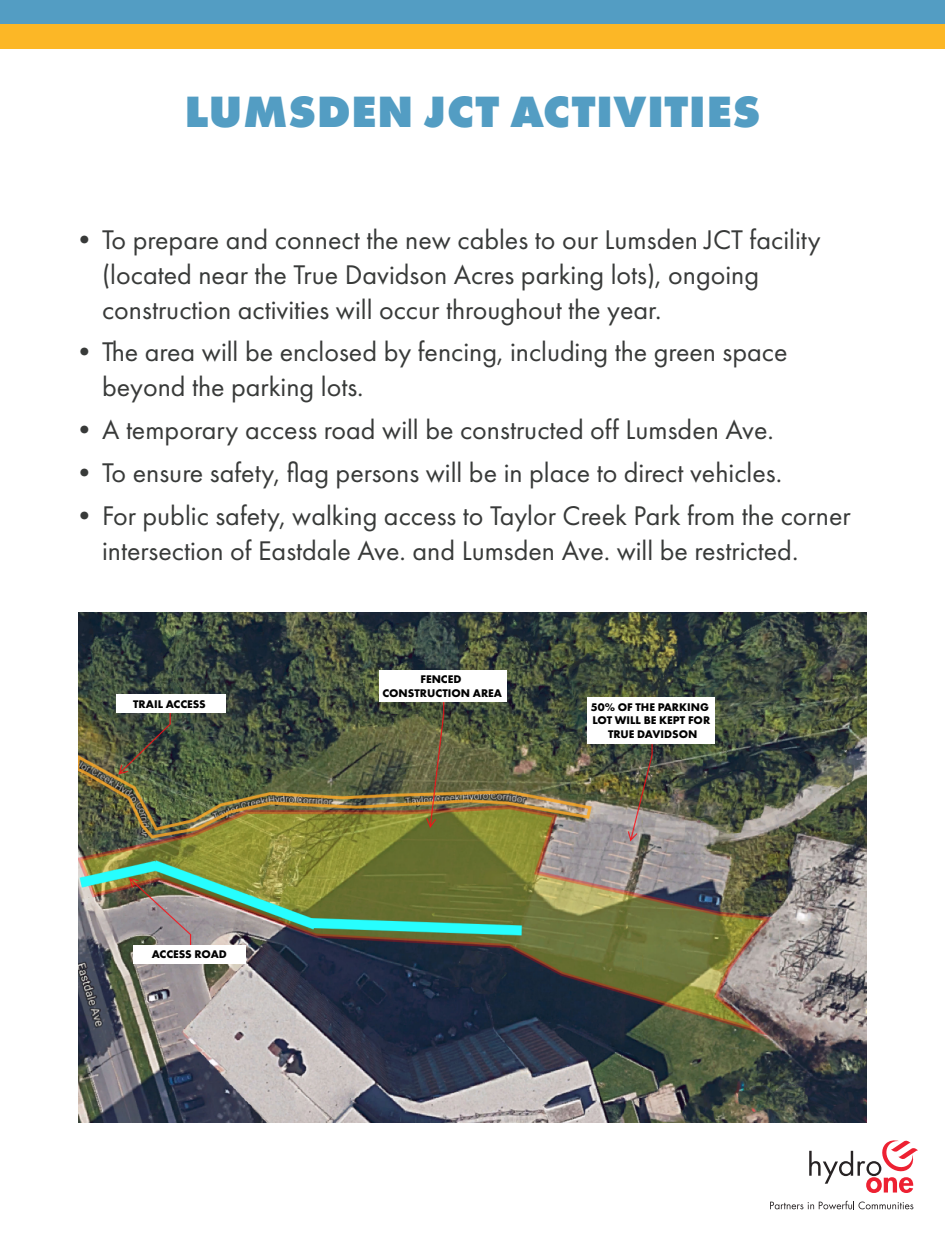
<style>
.page{position:relative;width:945px;height:1260px;background:#fff}
.page>*{position:absolute;margin:0;border:0;box-sizing:border-box;transform-origin:0 0}
.heading{font:800 45.5px "Futura PT";letter-spacing:.01em;color:#539dc3}
.t1{font:28px/35px "Futura PT";color:#383a39}
.t2{font:700 11.55px/13.8px "Futura PT";color:#000;text-align:center}
</style>
<div class="page">
<svg style="left:809px;top:1140px;width:109px;height:53px"></svg>
<svg style="left:770px;top:1201px;width:143px;height:9px"></svg>
<div style="left:0;top:24px;width:945px;height:24px;background:#fcb726"></div>
<div style="left:0;top:0;width:945px;height:24px;background:#539dc3"></div>
<img style="left:79px;top:612px;width:787px;height:511px">
<div style="left:116px;top:695px;width:110px;height:18px;background:#fff"></div>
<div style="left:133px;top:945px;width:113px;height:19px;background:#fff"></div>
<div style="left:379px;top:670px;width:127px;height:32px;background:#fff"></div>
<div style="left:587px;top:698px;width:128px;height:46px;background:#fff"></div>
<p class="heading" style="left:184px;top:83px;width:578px">LUMSDEN JCT ACTIVITIES</p>
<p class="t1" style="left:102px;top:222px;width:720px;text-indent:-32px">•To prepare and connect the new cables to our Lumsden JCT facility (located near the True Davidson Acres parking lots), ongoing construction activities will occur throughout the year.</p>
<p class="t1" style="left:102px;top:334px;width:687px;text-indent:-32px">•The area will be enclosed by fencing, including the green space beyond the parking lots.</p>
<p class="t1" style="left:71px;top:412px;width:705px">•A temporary access road will be constructed off Lumsden Ave.</p>
<p class="t1" style="left:71px;top:455px;width:713px">•To ensure safety, flag persons will be in place to direct vehicles.</p>
<p class="t1" style="left:102px;top:498px;width:750px;text-indent:-32px">•For public safety, walking access to Taylor Creek Park from the corner intersection of Eastdale Ave. and Lumsden Ave. will be restricted.</p>
<p class="t2" style="left:133px;top:697px;width:74px">TRAIL ACCESS</p>
<p class="t2" style="left:152px;top:947px;width:77px">ACCESS ROAD</p>
<p class="t2" style="left:382px;top:672px;width:121px">FENCED<br>CONSTRUCTION AREA</p>
<p class="t2" style="left:591px;top:699px;width:121px">50% OF THE PARKING<br>LOT WILL BE KEPT FOR<br>TRUE DAVIDSON</p>
</div>
